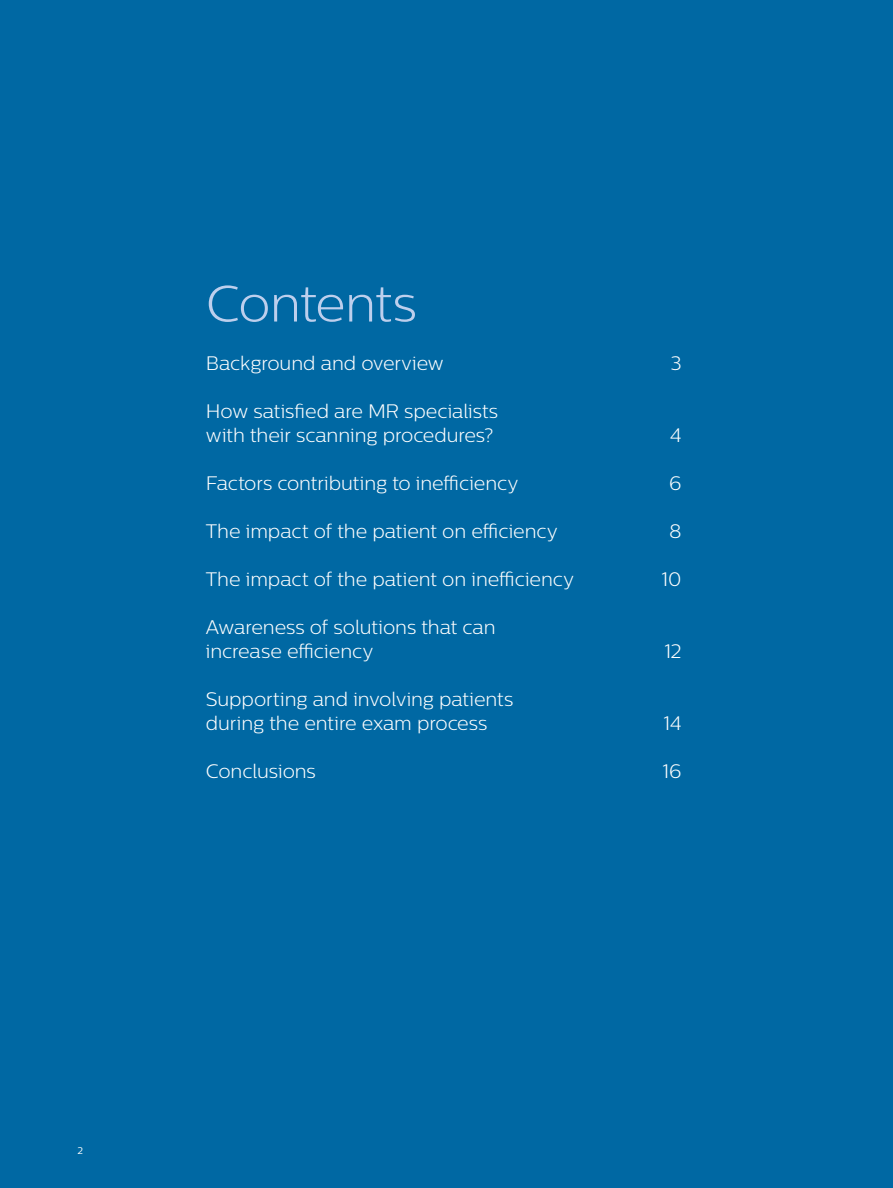
<style>
.page{position:relative;width:893px;height:1188px;background:#0068a3}
.page>*{position:absolute;margin:0;border:0;box-sizing:border-box;transform-origin:0 0}
.t1{font:300 51px "Centrale Sans";letter-spacing:-.02em;color:#bdcfed}
.t2{font:300 19.5px/24px "Centrale Sans";letter-spacing:-.005em;color:#fff}
.t3{font:9.75px "Centrale Sans";color:#fff}
</style>
<div class="page">
<h1 class="t1" style="left:206px;top:275px;width:213px">Contents</h1>
<p class="t2" style="left:206px;top:350px;width:239px">Background and overview</p>
<p class="t2" style="left:670px;top:350px;width:13px">3</p>
<p class="t2" style="left:206px;top:398px;width:294px">How satisfied are MR specialists with their scanning procedures?</p>
<p class="t2" style="left:670px;top:423px;width:13px">4</p>
<p class="t2" style="left:206px;top:471px;width:314px">Factors contributing to inefficiency</p>
<p class="t2" style="left:669px;top:471px;width:14px">6</p>
<p class="t2" style="left:206px;top:519px;width:354px">The impact of the patient on efficiency</p>
<p class="t2" style="left:669px;top:519px;width:13px">8</p>
<p class="t2" style="left:206px;top:567px;width:370px">The impact of the patient on inefficiency</p>
<p class="t2" style="left:661px;top:567px;width:22px">10</p>
<p class="t2" style="left:206px;top:615px;width:291px">Awareness of solutions that can increase efficiency</p>
<p class="t2" style="left:664px;top:639px;width:19px">12</p>
<p class="t2" style="left:206px;top:687px;width:309px">Supporting and involving patients during the entire exam process</p>
<p class="t2" style="left:663px;top:711px;width:20px">14</p>
<p class="t2" style="left:206px;top:759px;width:112px">Conclusions</p>
<p class="t2" style="left:662px;top:759px;width:21px">16</p>
<p class="t3" style="left:77px;top:1145px;width:7px">2</p>
</div>
